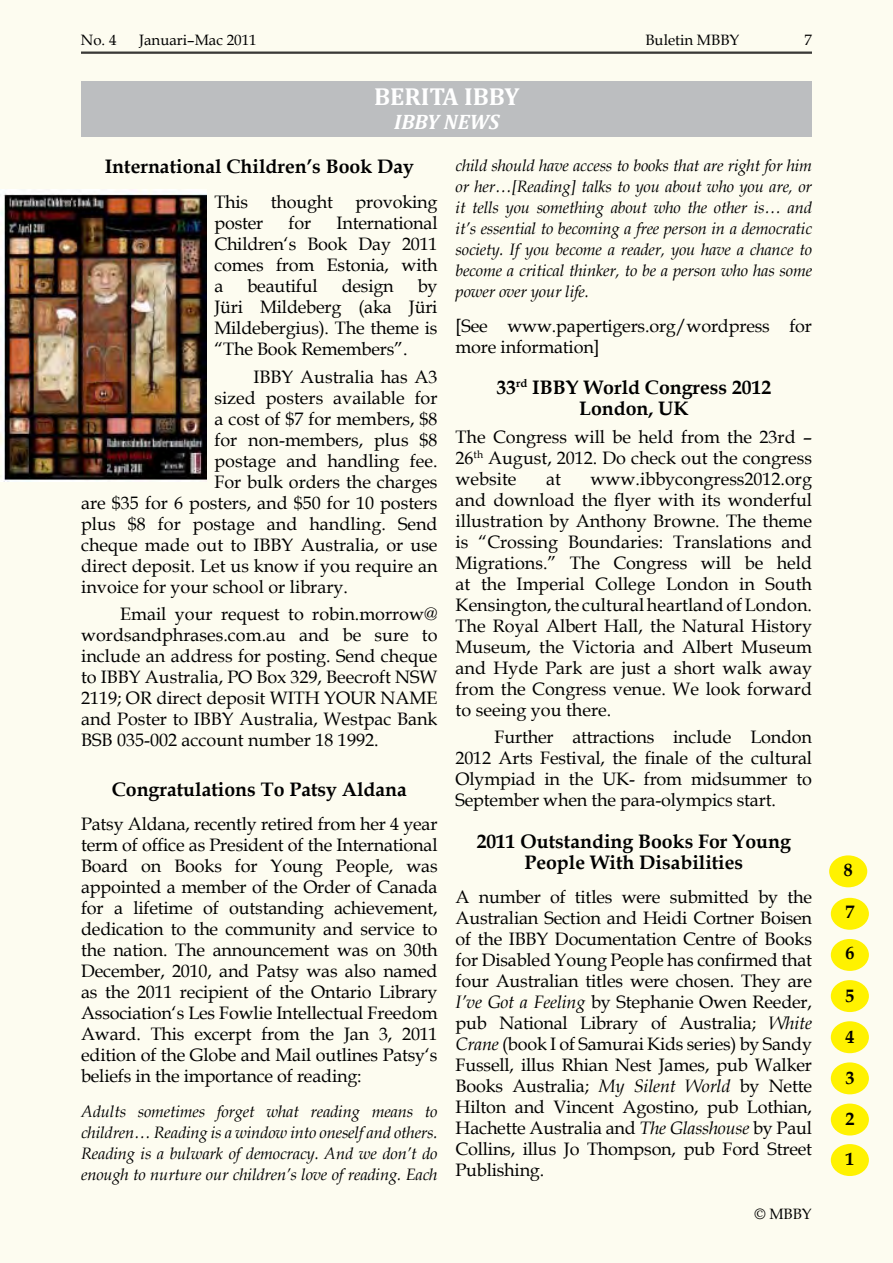
<style>
.page{position:relative;width:893px;height:1263px;background:#fdfcf0}
.page>*{position:absolute;margin:0;border:0;box-sizing:border-box;transform-origin:0 0}
.t1{font:700 24.75px "Cambria";color:#fff}
.t2{font:italic 700 21px "Cambria";color:#fff}
.t3{font:700 19.5px/21px "Book Antiqua";color:#000;text-align:center}
.t4{font:18px/21px "Book Antiqua";color:#000;text-align:justify}
.t5{font:700 18px "Book Antiqua";color:#000}
.t6{font:italic 16.5px/21px "Book Antiqua";letter-spacing:-.01em;color:#000;text-align:justify}
.t7{font:15px "Book Antiqua";color:#000}
.s1{font-style:italic}
</style>
<div class="page">
<hr style="left:81px;top:52px;width:731px;height:1px;background:#000">
<hr style="left:81px;top:53px;width:731px;height:1px;background:#000">
<div style="left:831px;top:1103px;width:38px;height:32px;background:#fff200;border-radius:50%"></div>
<div style="left:831px;top:1062px;width:38px;height:32px;background:#fff200;border-radius:50%"></div>
<div style="left:831px;top:1021px;width:38px;height:32px;background:#fff200;border-radius:50%"></div>
<div style="left:831px;top:980px;width:38px;height:32px;background:#fff200;border-radius:50%"></div>
<div style="left:831px;top:939px;width:38px;height:32px;background:#fff200;border-radius:50%"></div>
<div style="left:831px;top:898px;width:38px;height:32px;background:#fff200;border-radius:50%"></div>
<div style="left:831px;top:1144px;width:38px;height:32px;background:#fff200;border-radius:50%"></div>
<div style="left:829px;top:855px;width:38px;height:32px;background:#fff200;border-radius:50%"></div>
<div style="left:81px;top:81px;width:731px;height:56px;background:#bcbec0"></div>
<img style="left:0;top:190px;width:206px;height:291px">
<p class="t7" style="left:81px;top:30px;width:37px">No. 4</p>
<p class="t7" style="left:139px;top:30px;width:119px">Januari–Mac 2011</p>
<p class="t7" style="left:645px;top:30px;width:96px">Buletin MBBY</p>
<p class="t7" style="left:804px;top:30px;width:9px">7</p>
<h1 class="t1" style="left:374px;top:79px;width:115px">BERITA IBBY</h1>
<p class="t2" style="left:394px;top:107px;width:13px">IBBY</p>
<p class="t2" style="left:444px;top:107px;width:57px">NEWS</p>
<p class="t3" style="left:105px;top:156px;width:311px">International Children’s Book Day</p>
<p class="t4" style="left:214px;top:191px;width:225px">This thought provoking poster</p>
<p class="t4" style="left:214px;top:212px;width:225px;text-indent:122px">International Children‘s Book Day 2011 comes from Estonia, with a</p>
<p class="t4" style="left:289px;top:212px;width:24px">for</p>
<p class="t4" style="left:247px;top:275px;width:72px">beautiful</p>
<p class="t4" style="left:342px;top:275px;width:54px">design</p>
<p class="t4" style="left:214px;top:275px;width:225px;text-indent:203px">by Jüri Mildeberg (aka Jüri Mildebergius). The theme is “The Book Remembers”.</p>
<p class="t4" style="left:253px;top:366px;width:186px">IBBY Australia has A3</p>
<p class="t4" style="left:214px;top:387px;width:225px">sized posters available for</p>
<p class="t4" style="left:214px;top:408px;width:225px">a cost of $7 for members, $8</p>
<p class="t4" style="left:214px;top:429px;width:225px">for non-members, plus $8</p>
<p class="t4" style="left:214px;top:450px;width:225px">postage and handling fee.</p>
<p class="t4" style="left:214px;top:471px;width:225px">For bulk orders the charges</p>
<p class="t4" style="left:81px;top:492px;width:358px">are $35 for 6 posters, and $50 for 10 posters</p>
<p class="t4" style="left:81px;top:513px;width:358px">plus $8 for postage and handling. Send</p>
<p class="t4" style="left:81px;top:534px;width:358px">cheque made out to IBBY Australia, or use</p>
<p class="t4" style="left:81px;top:555px;width:358px">direct deposit. Let us know if you require an</p>
<p class="t4" style="left:81px;top:576px;width:268px">invoice for your school or library.</p>
<p class="t4" style="left:81px;top:603px;width:358px;text-indent:39px">Email your request to robin.morrow@ wordsandphrases.com.au and be sure to include an address for posting. Send cheque to IBBY Australia, PO Box 329, Beecroft NSW 2119; OR direct deposit WITH YOUR NAME and Poster to IBBY Australia, Westpac Bank BSB 035-002 account number 18 1992.</p>
<p class="t3" style="left:112px;top:778px;width:297px">Congratulations To Patsy Aldana</p>
<p class="t4" style="left:81px;top:813px;width:358px">Patsy Aldana, recently retired from her 4 year term of office as President of the International Board on Books for Young People, was appointed a member of the Order of Canada for a lifetime of outstanding achievement, dedication to the community and service to the nation. The announcement was on 30th December, 2010, and Patsy was also named as the 2011 recipient of the Ontario Library Association‘s Les Fowlie Intellectual Freedom Award. This excerpt from the Jan 3, 2011 edition of the Globe and Mail outlines Patsy‘s beliefs in the importance of reading:</p>
<p class="t6" style="left:81px;top:1100px;width:358px">Adults sometimes forget what reading means to children… Reading is a window into oneself and others.<br>Reading is a bulwark of democracy. And we don’t do enough to nurture our children’s love of reading. Each</p>
<p class="t6" style="left:456px;top:155px;width:358px">child should have access to books that are right for him or her…[Reading] talks to you about who you are, or it tells you something about who the other is… and it’s essential to becoming a free person in a democratic society. If you become a reader, you have a chance to become a critical thinker, to be a person who has some power over your life.</p>
<p class="t4" style="left:456px;top:315px;width:358px">[See www.papertigers.org/wordpress for more information]</p>
<p class="t3" style="left:496px;top:377px;width:276px">33<sup>rd</sup> IBBY World Congress 2012<br>London, UK</p>
<p class="t4" style="left:456px;top:426px;width:358px">The Congress will be held from the 23rd – 26<sup>th</sup> August, 2012. Do check out the congress website</p>
<p class="t4" style="left:456px;top:468px;width:358px;text-indent:135px">www.ibbycongress2012.org and download the flyer with its wonderful illustration by Anthony Browne. The theme is “Crossing Boundaries: Translations and Migrations.” The Congress will be held at the Imperial College London in South Kensington, the cultural heartland of London.<br>The Royal Albert Hall, the Natural History Museum, the Victoria and Albert Museum and Hyde Park are just a short walk away from the Congress venue. We look forward to seeing you there.</p>
<p class="t4" style="left:456px;top:726px;width:358px;text-indent:39px">Further attractions include London 2012 Arts Festival, the finale of the cultural Olympiad in the UK- from midsummer to September when the para-olympics start.</p>
<p class="t3" style="left:477px;top:830px;width:316px">2011 Outstanding Books For Young<br>People With Disabilities</p>
<p class="t4" style="left:456px;top:886px;width:358px">A number of titles were submitted by the Australian Section and Heidi Cortner Boisen of the IBBY Documentation Centre of Books for Disabled Young People has confirmed that four Australian titles were chosen. They are <span class="s1">I’ve Got a Feeling</span> by Stephanie Owen Reeder, pub National Library of Australia; <span class="s1">White Crane</span> (book I of Samurai Kids series) by Sandy Fussell, illus Rhian Nest James, pub Walker Books Australia; <span class="s1">My Silent World</span> by Nette Hilton and Vincent Agostino, pub Lothian, Hachette Australia and <span class="s1">The Glasshouse</span> by Paul Collins, illus Jo Thompson, pub Ford Street Publishing.</p>
<p class="t4" style="left:546px;top:468px;width:16px">at</p>
<p class="t7" style="left:754px;top:1203px;width:59px">© MBBY</p>
<p class="t5" style="left:844px;top:857px;width:10px">8</p>
<p class="t5" style="left:845px;top:900px;width:10px">7</p>
<p class="t5" style="left:845px;top:941px;width:10px">6</p>
<p class="t5" style="left:845px;top:983px;width:10px">5</p>
<p class="t5" style="left:845px;top:1024px;width:10px">4</p>
<p class="t5" style="left:845px;top:1065px;width:10px">3</p>
<p class="t5" style="left:845px;top:1107px;width:10px">2</p>
<p class="t5" style="left:845px;top:1146px;width:10px">1</p>
</div>
